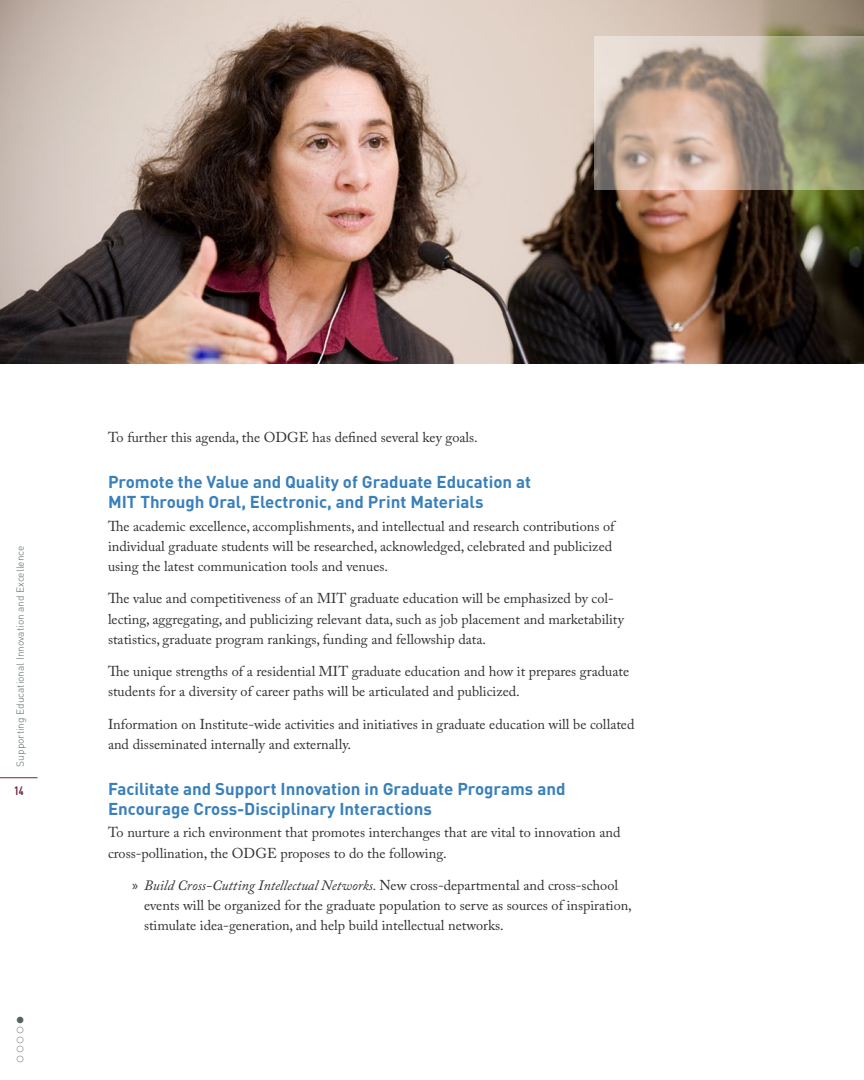
<style>
.page{position:relative;width:864px;height:1080px;background:#fff}
.page>*{position:absolute;margin:0;border:0;box-sizing:border-box;transform-origin:0 0}
.Header_2{font:700 16.8px/20.2px "DIN";color:#3880bb}
.body{font:14.25px/20.2px "Adobe Caslon Pro";color:#312f30}
.body_bullets{font:14.25px/20.2px "Adobe Caslon Pro";color:#312f30}
.t1{font:700 12px "DIN Cond";color:#6f243a}
.t2{font:300 10.2px "DIN";color:#54645c}
.s1{font-family:"Myriad Pro"}
.s2{font-style:italic}
</style>
<div class="page">
<hr style="left:0;top:777px;width:38px;height:1px;background:#6f243a">
<img style="left:0;top:0;width:864px;height:364px">
<svg style="left:594px;top:36px;width:270px;height:153px;background:#aea18d"></svg>
<p class="t2" style="left:14px;top:766px;width:222px;rotate:-90deg">Supporting Educational Innovation and Excellence</p>
<p class="t1" style="left:14px;top:783px;width:11px">14</p>
<p class="body" style="left:108px;top:427px;width:371px">To further this agenda, the ODGE has defined several key goals.</p>
<p class="Header_2" style="left:108px;top:471px;width:425px">Promote the Value and Quality of Graduate Education at<br>MIT Through Oral, Electronic, and Print Materials</p>
<p class="body" style="left:108px;top:516px;width:508px">The academic excellence, accomplishments, and intellectual and research contributions of individual graduate students will be researched, acknowledged, celebrated and publicized using the latest communication tools and venues.</p>
<p class="body" style="left:108px;top:588px;width:517px">The value and competitiveness of an MIT graduate education will be emphasized by col&shy;lecting, aggregating, and publicizing relevant data, such as job placement and marketability statistics, graduate program rankings, funding and fellowship data.</p>
<p class="body" style="left:108px;top:661px;width:523px">The unique strengths of a residential MIT graduate education and how it prepares graduate students for a diversity of career paths will be articulated and publicized.</p>
<p class="body" style="left:108px;top:714px;width:528px">Information on Institute-wide activities and initiatives in graduate education will be collated and disseminated internally and externally.</p>
<p class="Header_2" style="left:108px;top:778px;width:459px">Facilitate and Support Innovation in Graduate Programs and<br>Encourage Cross-Disciplinary Interactions</p>
<p class="body" style="left:108px;top:822px;width:514px">To nurture a rich environment that promotes interchanges that are vital to innovation and cross-pollination, the ODGE proposes to do the following.</p>
<p class="body_bullets" style="left:144px;top:875px;width:489px;text-indent:-12px"><span class="s1">»</span> <span class="s2">Build Cross-Cutting Intellectual Networks.</span> New cross-departmental and cross-school events will be organized for the graduate population to serve as sources of inspiration, stimulate idea-generation, and help build intellectual networks.</p>
</div>
